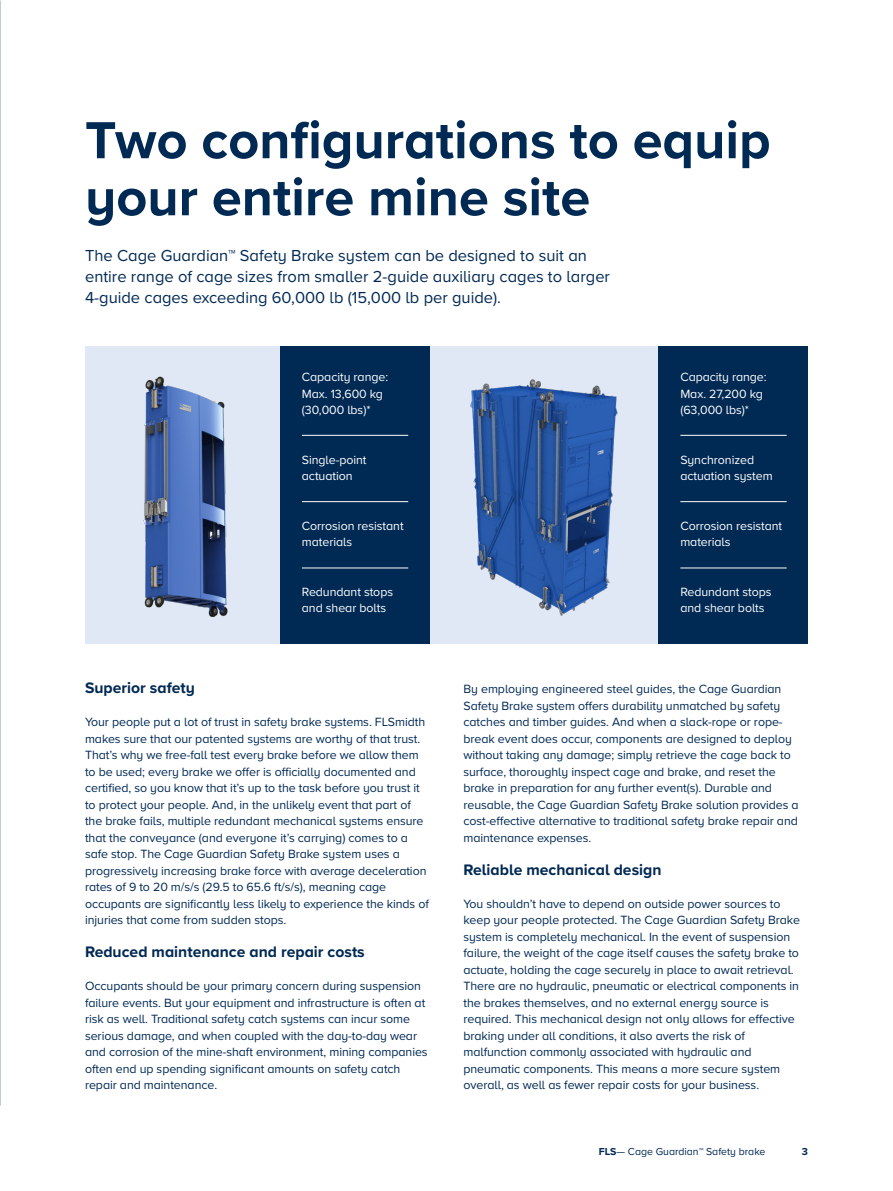
<style>
.page{position:relative;width:893px;height:1191px;background:#fff}
.page>*{position:absolute;margin:0;border:0;box-sizing:border-box;transform-origin:0 0}
.t1{font:700 54px/57px "Proxima Nova";color:#002954}
.t2{font:16.5px/21px "Proxima Nova";color:#002954}
.t3{font:700 15.75px "Proxima Nova";color:#002954}
.t4{font:12.3px/16.5px "Proxima Nova";letter-spacing:-.005em;color:#002954}
.t5{font:12.3px/16.5px "Proxima Nova";letter-spacing:-.005em;color:#fff}
.t6{font:10.5px "Proxima Nova";color:#002954}
.t7{font:700 10.5px "Proxima Nova";color:#002954}
.s1{font-weight:700}
</style>
<div class="page">
<div style="left:85px;top:347px;width:723px;height:297px;background:#e1e8f5"></div>
<div style="left:280px;top:347px;width:149px;height:297px;background:#002954"></div>
<div style="left:658px;top:347px;width:150px;height:297px;background:#002954"></div>
<hr style="left:302px;top:435px;width:106px;height:1px;background:#fff">
<hr style="left:680px;top:435px;width:107px;height:1px;background:#fff">
<hr style="left:302px;top:501px;width:106px;height:1px;background:#fff">
<hr style="left:680px;top:501px;width:107px;height:1px;background:#fff">
<hr style="left:302px;top:568px;width:106px;height:1px;background:#fff">
<hr style="left:680px;top:568px;width:107px;height:1px;background:#fff">
<img style="left:143px;top:376px;width:85px;height:240px">
<img style="left:470px;top:379px;width:148px;height:237px">
<h1 class="t1" style="left:85px;top:110px;width:687px">Two configurations to equip your entire mine site</h1>
<h2 class="t2" style="left:85px;top:244px;width:527px">The Cage Guardian™ Safety Brake system can be designed to suit an entire range of cage sizes from smaller 2-guide auxiliary cages to larger<br>4-guide cages exceeding 60,000 lb (15,000 lb per guide).</h2>
<p class="t5" style="left:302px;top:368px;width:88px">Capacity range:<br>Max. 13,600 kg (30,000 lbs)*</p>
<p class="t5" style="left:302px;top:451px;width:66px">Single-point actuation</p>
<p class="t5" style="left:302px;top:517px;width:103px">Corrosion resistant materials</p>
<p class="t5" style="left:302px;top:583px;width:93px">Redundant stops and shear bolts</p>
<p class="t3" style="left:85px;top:676px;width:111px">Superior safety</p>
<p class="t4" style="left:85px;top:713px;width:345px">Your people put a lot of trust in safety brake systems. FLSmidth makes sure that our patented systems are worthy of that trust.<br>That’s why we free-fall test every brake before we allow them to be used; every brake we offer is officially documented and certified, so you know that it’s up to the task before you trust it to protect your people. And, in the unlikely event that part of the brake fails, multiple redundant mechanical systems ensure that the conveyance (and everyone it’s carrying) comes to a safe stop. The Cage Guardian Safety Brake system uses a progressively increasing brake force with average deceleration rates of 9 to 20 m/s/s (29.5 to 65.6 ft/s/s), meaning cage occupants are significantly less likely to experience the kinds of injuries that come from sudden stops.</p>
<p class="t3" style="left:85px;top:940px;width:281px">Reduced maintenance and repair costs</p>
<p class="t4" style="left:85px;top:977px;width:344px">Occupants should be your primary concern during suspension failure events. But your equipment and infrastructure is often at risk as well. Traditional safety catch systems can incur some serious damage, and when coupled with the day-to-day wear and corrosion of the mine-shaft environment, mining companies often end up spending significant amounts on safety catch repair and maintenance.</p>
<p class="t5" style="left:680px;top:368px;width:88px">Capacity range:<br>Max. 27,200 kg (63,000 lbs)*</p>
<p class="t5" style="left:680px;top:451px;width:94px">Synchronized actuation system</p>
<p class="t5" style="left:680px;top:517px;width:103px">Corrosion resistant materials</p>
<p class="t5" style="left:680px;top:583px;width:93px">Redundant stops and shear bolts</p>
<p class="t4" style="left:463px;top:680px;width:337px">By employing engineered steel guides, the Cage Guardian Safety Brake system offers durability unmatched by safety catches and timber guides. And when a slack-rope or rope&shy;break event does occur, components are designed to deploy without taking any damage; simply retrieve the cage back to surface, thoroughly inspect cage and brake, and reset the brake in preparation for any further event(s). Durable and reusable, the Cage Guardian Safety Brake solution provides a cost-effective alternative to traditional safety brake repair and maintenance expenses.</p>
<p class="t3" style="left:463px;top:858px;width:199px">Reliable mechanical design</p>
<p class="t4" style="left:463px;top:895px;width:338px">You shouldn’t have to depend on outside power sources to keep your people protected. The Cage Guardian Safety Brake system is completely mechanical. In the event of suspension failure, the weight of the cage itself causes the safety brake to actuate, holding the cage securely in place to await retrieval.<br>There are no hydraulic, pneumatic or electrical components in the brakes themselves, and no external energy source is required. This mechanical design not only allows for effective braking under all conditions, it also averts the risk of malfunction commonly associated with hydraulic and pneumatic components. This means a more secure system overall, as well as fewer repair costs for your business.</p>
<p class="t6" style="left:599px;top:1144px;width:168px"><span class="s1">FLS</span>— Cage Guardian™ Safety brake</p>
<p class="t7" style="left:802px;top:1144px;width:8px">3</p>
</div>
